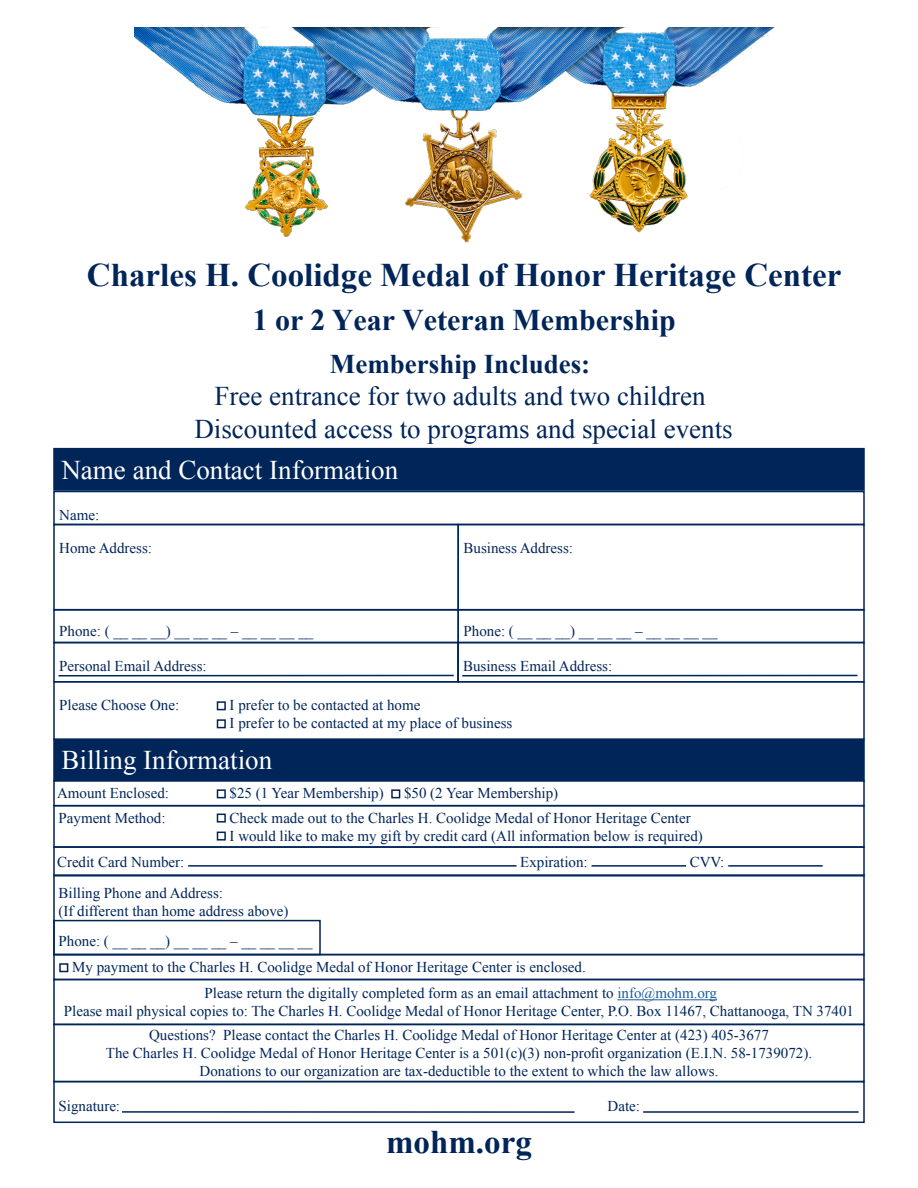
<style>
.page{position:relative;width:918px;height:1188px;background:#fff}
.page>*{position:absolute;margin:0;border:0;box-sizing:border-box;transform-origin:0 0}
.t1{font:700 33px "Times New Roman";color:#002559}
.t2{font:700 30px "Times New Roman";color:#002559}
.t3{font:27px "Times New Roman";color:#002559}
.t4{font:27px "Times New Roman";color:#fff}
.t5{font:700 27px "Times New Roman";color:#002559}
.t6{font:15px "Times New Roman";color:#002559}
.s1{color:#175d9e}
</style>
<div class="page">
<div style="left:54px;top:449px;width:810px;height:41px;background:#002559"></div>
<div style="left:53px;top:448px;width:812px;height:43px;border:2px solid #002559"></div>
<div style="left:53px;top:491px;width:812px;height:34px;border:2px solid #002559"></div>
<div style="left:53px;top:524px;width:406px;height:87px;border:2px solid #002559"></div>
<div style="left:458px;top:524px;width:407px;height:87px;border:2px solid #002559"></div>
<div style="left:53px;top:609px;width:406px;height:34px;border:2px solid #002559"></div>
<div style="left:458px;top:609px;width:407px;height:34px;border:2px solid #002559"></div>
<div style="left:53px;top:642px;width:406px;height:41px;border:2px solid #002559"></div>
<hr style="left:58px;top:675px;width:396px;height:2px;background:#002559">
<div style="left:457px;top:642px;width:408px;height:41px;border:2px solid #002559"></div>
<hr style="left:462px;top:675px;width:396px;height:2px;background:#002559">
<div style="left:217px;top:701px;width:9px;height:9px;border:2px solid #002559"></div>
<div style="left:217px;top:719px;width:9px;height:9px;border:2px solid #002559"></div>
<div style="left:53px;top:681px;width:812px;height:59px;border:2px solid #002559"></div>
<hr style="left:188px;top:865px;width:329px;height:2px;background:#002559">
<hr style="left:592px;top:865px;width:94px;height:2px;background:#002559">
<hr style="left:728px;top:865px;width:95px;height:2px;background:#002559">
<div style="left:53px;top:1081px;width:812px;height:42px;border:2px solid #002559"></div>
<hr style="left:122px;top:1111px;width:453px;height:2px;background:#002559">
<hr style="left:643px;top:1111px;width:216px;height:2px;background:#002559">
<div style="left:53px;top:1024px;width:812px;height:58px;border:2px solid #002559"></div>
<div style="left:59px;top:963px;width:9px;height:9px;border:2px solid #002559"></div>
<div style="left:54px;top:739px;width:810px;height:42px;background:#002559"></div>
<div style="left:217px;top:789px;width:9px;height:9px;border:2px solid #002559"></div>
<div style="left:391px;top:789px;width:9px;height:9px;border:2px solid #002559"></div>
<div style="left:53px;top:780px;width:812px;height:26px;border:2px solid #002559"></div>
<div style="left:217px;top:814px;width:9px;height:9px;border:2px solid #002559"></div>
<div style="left:217px;top:832px;width:9px;height:9px;border:2px solid #002559"></div>
<div style="left:53px;top:805px;width:812px;height:43px;border:2px solid #002559"></div>
<div style="left:53px;top:874px;width:812px;height:81px;border:2px solid #002559"></div>
<div style="left:53px;top:920px;width:268px;height:35px;border:2px solid #002559"></div>
<hr style="left:617px;top:999px;width:100px;height:1px;background:#175d9e">
<div style="left:53px;top:979px;width:812px;height:46px;border:2px solid #002559"></div>
<img style="left:135px;top:27px;width:640px;height:257px">
<p class="t1" style="left:87px;top:253px;width:756px">Charles H. Coolidge Medal of Honor Heritage Center</p>
<p class="t2" style="left:253px;top:299px;width:424px">1 or 2 Year Veteran Membership</p>
<p class="t5" style="left:330px;top:345px;width:262px">Membership Includes:</p>
<p class="t3" style="left:215px;top:378px;width:493px">Free entrance for two adults and two children</p>
<p class="t3" style="left:194px;top:410px;width:540px">Discounted access to programs and special events</p>
<p class="t4" style="left:62px;top:451px;width:338px">Name and Contact Information</p>
<p class="t6" style="left:59px;top:505px;width:41px">Name:</p>
<p class="t6" style="left:59px;top:538px;width:94px">Home Address:</p>
<p class="t6" style="left:464px;top:538px;width:111px">Business Address:</p>
<p class="t6" style="left:59px;top:621px;width:256px">Phone: ( __ __ __) __ __ __ – __ __ __ __</p>
<p class="t6" style="left:464px;top:621px;width:256px">Phone: ( __ __ __) __ __ __ – __ __ __ __</p>
<p class="t6" style="left:59px;top:656px;width:149px">Personal Email Address:</p>
<p class="t6" style="left:463px;top:656px;width:151px">Business Email Address:</p>
<p class="t6" style="left:59px;top:695px;width:121px">Please Choose One:</p>
<p class="t6" style="left:230px;top:695px;width:192px">I prefer to be contacted at home</p>
<p class="t6" style="left:230px;top:713px;width:284px">I prefer to be contacted at my place of business</p>
<p class="t4" style="left:62px;top:742px;width:212px">Billing Information</p>
<p class="t6" style="left:57px;top:783px;width:114px">Amount Enclosed:</p>
<p class="t6" style="left:230px;top:783px;width:156px">$25 (1 Year Membership)</p>
<p class="t6" style="left:404px;top:783px;width:156px">$50 (2 Year Membership)</p>
<p class="t6" style="left:58px;top:807px;width:109px">Payment Method:</p>
<p class="t6" style="left:230px;top:807px;width:463px">Check made out to the Charles H. Coolidge Medal of Honor Heritage Center</p>
<p class="t6" style="left:230px;top:825px;width:475px">I would like to make my gift by credit card (All information below is required)</p>
<p class="t6" style="left:57px;top:852px;width:129px">Credit Card Number:</p>
<p class="t6" style="left:520px;top:852px;width:69px">Expiration:</p>
<p class="t6" style="left:690px;top:852px;width:36px">CVV:</p>
<p class="t6" style="left:58px;top:883px;width:166px">Billing Phone and Address:</p>
<p class="t6" style="left:58px;top:901px;width:232px">(If different than home address above)</p>
<p class="t6" style="left:58px;top:930px;width:256px">Phone: ( __ __ __) __ __ __ – __ __ __ __</p>
<p class="t6" style="left:205px;top:983px;width:514px">Please return the digitally completed form as an email attachment to <span class="s1">info@mohm.org</span></p>
<p class="t6" style="left:64px;top:1001px;width:792px">Please mail physical copies to: The Charles H. Coolidge Medal of Honor Heritage Center, P.O. Box 11467, Chattanooga, TN 37401</p>
<p class="t6" style="left:72px;top:957px;width:515px">My payment to the Charles H. Coolidge Medal of Honor Heritage Center is enclosed.</p>
<p class="t6" style="left:149px;top:1025px;width:621px">Questions? Please contact the Charles H. Coolidge Medal of Honor Heritage Center at (423) 405-3677</p>
<p class="t6" style="left:106px;top:1043px;width:708px">The Charles H. Coolidge Medal of Honor Heritage Center is a 501(c)(3) non-profit organization (E.I.N. 58-1739072).</p>
<p class="t6" style="left:200px;top:1061px;width:520px">Donations to our organization are tax-deductible to the extent to which the law allows.</p>
<p class="t6" style="left:58px;top:1096px;width:63px">Signature:</p>
<p class="t6" style="left:608px;top:1096px;width:34px">Date:</p>
<p class="t1" style="left:386px;top:1119px;width:147px">mohm.org</p>
</div>
